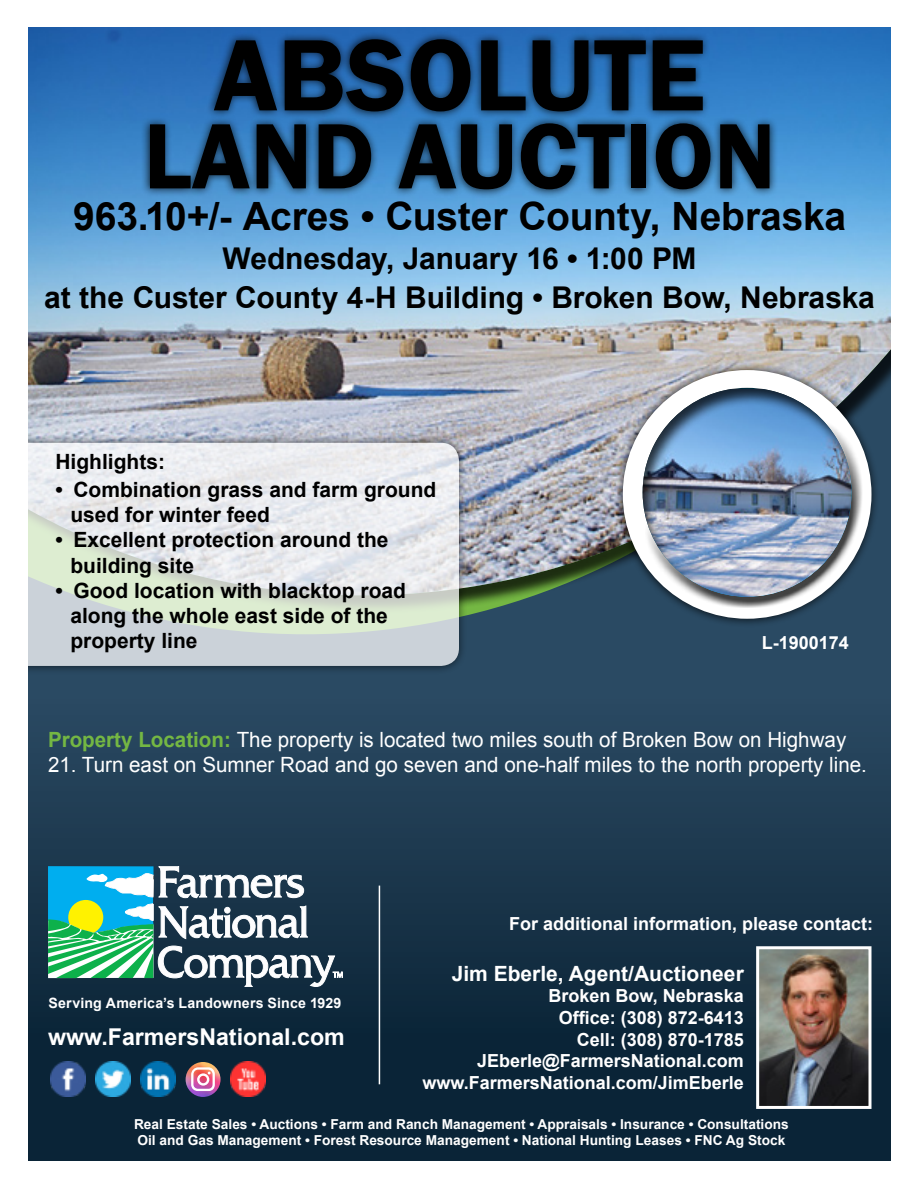
<style>
.page{position:relative;width:918px;height:1188px;background:#fff}
.page>*{position:absolute;margin:0;border:0;box-sizing:border-box;transform-origin:0 0}
.t1{font:600 105px "Franklin Gothic";color:#000}
.t2{font:600 96px "Franklin Gothic";color:#000}
.t3{font:700 39px "Arial";letter-spacing:-.005em;color:#000}
.t4{font:700 30px/39px "Arial";letter-spacing:-.005em;color:#000;text-align:center}
.t5{font:700 23.1px "Arial";color:#fff}
.t6{font:700 21px/25.2px "Arial";color:#000}
.t7{font:21px "Arial";color:#fff}
.t8{font:700 21px "Arial";color:#fff}
.t9{font:700 18px/21.6px "Arial";color:#fff;text-align:right}
.t10{font:700 14.25px "Arial";letter-spacing:.01em;color:#fff}
.t11{font:700 13.65px/16.5px "Arial";color:#fff}
.s1{font-weight:700;color:#74b743}
</style>
<div class="page">
<svg style="left:28px;top:634px;width:863px;height:527px;background:#19354a"></svg>
<img style="left:28px;top:27px;width:863px;height:568px">
<img style="left:760px;top:950px;width:108px;height:155px">
<div style="left:756px;top:946px;width:116px;height:163px;border:3px solid #fff"></div>
<svg style="left:48px;top:866px;width:295px;height:121px"></svg>
<hr style="left:379px;top:886px;width:1px;height:198px;background:#fff">
<div style="left:141px;top:31px;width:638px;height:167px;background:#000;opacity:.75"></div>
<div style="left:0;top:435px;width:468px;height:240px;background:#000;opacity:.75"></div>
<svg style="left:28px;top:443px;width:431px;height:223px;background:#dfe4e3"></svg>
<div style="left:0;top:2px;width:28px;height:1186px;background:#fff"></div>
<div style="left:615px;top:362px;width:265px;height:266px;background:#000;opacity:.75"></div>
<div style="left:613px;top:361px;width:270px;height:253px;background:#000;opacity:.75"></div>
<img style="left:186px;top:1062px;width:35px;height:35px;border-radius:17px">
<svg style="left:191px;top:1067px;width:24px;height:24px"></svg>
<img style="left:50px;top:1062px;width:35px;height:35px">
<img style="left:95px;top:1062px;width:35px;height:35px">
<img style="left:140px;top:1062px;width:35px;height:35px">
<img style="left:230px;top:1062px;width:35px;height:35px">
<h1 class="t1" style="left:214px;top:11px;width:493px">ABSOLUTE</h1>
<h2 class="t2" style="left:144px;top:97px;width:634px">LAND AUCTION</h2>
<h3 class="t3" style="left:73px;top:191px;width:775px">963.10+/- Acres • Custer County, Nebraska</h3>
<h3 class="t4" style="left:44px;top:240px;width:832px">Wednesday, January 16 • 1:00 PM<br>at the Custer County 4-H Building • Broken Bow, Nebraska</h3>
<p class="t6" style="left:55px;top:449px;width:111px">Highlights:</p>
<p class="t6" style="left:70px;top:478px;width:367px;text-indent:-15px">• Combination grass and farm ground used for winter feed</p>
<p class="t6" style="left:70px;top:528px;width:320px;text-indent:-15px">• Excellent protection around the building site</p>
<p class="t6" style="left:70px;top:578px;width:337px;text-indent:-15px">• Good location with blacktop road along the whole east side of the property line</p>
<p class="t9" style="left:762px;top:633px;width:89px">L-1900174</p>
<p class="t7" style="left:48px;top:726px;width:800px"><span class="s1">Property Location:</span> The property is located two miles south of Broken Bow on Highway</p>
<p class="t7" style="left:48px;top:751px;width:821px">21. Turn east on Sumner Road and go seven and one-half miles to the north property line.</p>
<p class="t10" style="left:49px;top:994px;width:294px">Serving America’s Landowners Since 1929</p>
<p class="t5" style="left:48px;top:1021px;width:298px">www.FarmersNational.com</p>
<p class="t9" style="left:509px;top:913px;width:365px">For additional information, please contact:</p>
<p class="t8" style="left:452px;top:959px;width:294px">Jim Eberle, Agent/Auctioneer</p>
<p class="t9" style="left:422px;top:986px;width:323px">Broken Bow, Nebraska<br>Office: (308) 872-6413<br>Cell: (308) 870-1785<br>JEberle@FarmersNational.com www.FarmersNational.com/JimEberle</p>
<p class="t11" style="left:134px;top:1116px;width:656px">Real Estate Sales • Auctions • Farm and Ranch Management • Appraisals • Insurance • Consultations<br>Oil and Gas Management • Forest Resource Management • National Hunting Leases • FNC Ag Stock</p>
</div>
